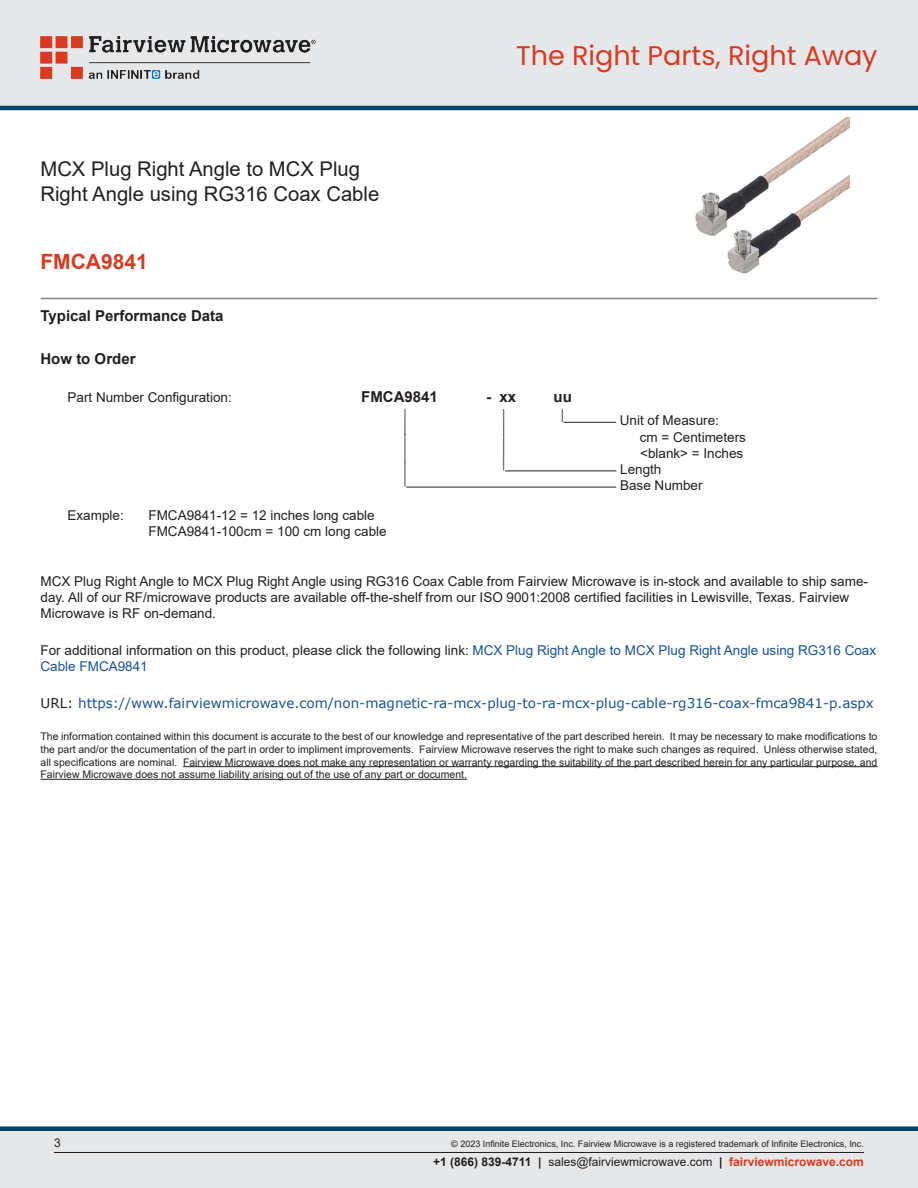
<style>
.page{position:relative;width:918px;height:1188px;background:#fff}
.page>*{position:absolute;margin:0;border:0;box-sizing:border-box;transform-origin:0 0}
.Specs_Para{font:30px "Arial";color:#231f20;scale:.33 1}
.t1{font:27px "Poppins";color:#d83a22}
.Specs_Para-2{font:26.85px "Arial";color:#231f20;scale:.37 1}
.Specs_Para-3{font:25.8px "Arial";color:#231f20;scale:.39 1}
.Branded_Part_No{font:700 21px "Arial";color:#d83a22}
.Web_Description_Para{font:20.25px/24.3px "Arial";color:#231f20}
.Head1{font:700 15px "Arial";color:#231f20}
.Specs_Para-4{font:700 15px "Arial";color:#231f20}
.Specs_Para-5{font:700 15px "Arial";color:#231f20;scale:1.04 1}
.Web_Description_Para-2{font:13.5px/16.2px "Arial";color:#231f20}
.Specs_Para-6{font:13.5px "Arial";color:#231f20}
.URL_para{font:13.5px "Verdana";color:#1a5392}
.Specs_Para-7{font:13.5px "Arial";color:#231f20;scale:.75 1}
.t2{font:12px "Arial";color:#231f20}
.Specs_Para-8{font:11.25px "Arial";color:#231f20;scale:.86 1}
.t3{font:10.5px/12.6px "Arial";color:#231f20;text-align:justify}
.Copyright_disclaimer{font:9px "Arial";color:#231f20}
.s1{color:#1a5392}
.s2{color:#231f20}
.s3{font-weight:700}
.s4{font-weight:700;color:#d83a22}
</style>
<div class="page">
<div style="left:0;top:1131px;width:918px;height:57px;background:#e6e7e9"></div>
<div style="left:0;top:1126px;width:918px;height:5px;background:#004268"></div>
<div style="left:0;top:0;width:918px;height:108px;background:#e6e7e9"></div>
<hr style="left:0;top:106px;width:918px;height:4px;background:#004268">
<img style="left:40px;top:36px;width:276px;height:42px">
<hr style="left:54px;top:1152px;width:810px;height:1px;background:#231f20">
<hr style="left:40px;top:298px;width:838px;height:1px;background:#808285">
<img style="left:695px;top:117px;width:154px;height:157px">
<hr style="left:564px;top:422px;width:52px;height:1px;background:#231f20">
<hr style="left:505px;top:470px;width:111px;height:1px;background:#231f20">
<hr style="left:406px;top:487px;width:210px;height:1px;background:#231f20">
<hr style="left:183px;top:766px;width:694px;height:1px;background:#231f20">
<hr style="left:40px;top:779px;width:427px;height:1px;background:#231f20">
<h1 class="Web_Description_Para" style="left:40px;top:157px;width:340px">MCX Plug Right Angle to MCX Plug<br>Right Angle using RG316 Coax Cable</h1>
<p class="Branded_Part_No" style="left:40px;top:247px;width:109px">FMCA9841</p>
<h2 class="t1" style="left:516px;top:40px;width:363px">The Right Parts, Right Away</h2>
<p class="Head1" style="left:40px;top:306px;width:185px">Typical Performance Data</p>
<p class="Head1" style="left:40px;top:348px;width:97px">How to Order</p>
<p class="Specs_Para-6" style="left:68px;top:388px;width:166px">Part Number Configuration:</p>
<p class="Specs_Para-4" style="left:361px;top:387px;width:78px">FMCA9841</p>
<p class="Specs_Para-5" style="left:486px;top:387px;width:31px">- xx</p>
<p class="Specs_Para-4" style="left:554px;top:387px;width:20px">uu</p>
<p class="Specs_Para-7" style="left:404px;top:405px;width:5px">|</p>
<p class="Specs_Para-7" style="left:503px;top:405px;width:5px">|</p>
<p class="Specs_Para-7" style="left:561px;top:405px;width:5px">|</p>
<p class="Specs_Para-6" style="left:620px;top:411px;width:101px">Unit of Measure:</p>
<p class="Specs_Para-7" style="left:404px;top:418px;width:5px">|</p>
<p class="Specs_Para-7" style="left:503px;top:418px;width:5px">|</p>
<p class="Specs_Para-6" style="left:640px;top:428px;width:108px">cm = Centimeters</p>
<p class="Specs_Para" style="left:404px;top:425px;width:9px">|</p>
<p class="Specs_Para-2" style="left:503px;top:426px;width:9px">|</p>
<p class="Specs_Para-6" style="left:640px;top:444px;width:105px">&lt;blank&gt; = Inches</p>
<p class="Specs_Para-8" style="left:503px;top:457px;width:4px">|</p>
<p class="Specs_Para-6" style="left:620px;top:460px;width:43px">Length</p>
<p class="Specs_Para-3" style="left:404px;top:454px;width:8px">|</p>
<p class="Specs_Para-6" style="left:620px;top:476px;width:84px">Base Number</p>
<p class="Specs_Para-6" style="left:68px;top:506px;width:58px">Example:</p>
<p class="Specs_Para-6" style="left:148px;top:506px;width:228px">FMCA9841-12 = 12 inches long cable</p>
<p class="Specs_Para-6" style="left:148px;top:522px;width:240px">FMCA9841-100cm = 100 cm long cable</p>
<h1 class="Web_Description_Para-2" style="left:40px;top:573px;width:829px">MCX Plug Right Angle to MCX Plug Right Angle using RG316 Coax Cable from Fairview Microwave is in-stock and available to ship same&shy;day. All of our RF/microwave products are available off-the-shelf from our ISO 9001:2008 certified facilities in Lewisville, Texas. Fairview<br>Microwave is RF on-demand.</h1>
<h1 class="Web_Description_Para-2" style="left:40px;top:642px;width:837px">For additional information on this product, please click the following link: <span class="s1">MCX Plug Right Angle to MCX Plug Right Angle using RG316 Coax<br>Cable FMCA9841</span></h1>
<p class="URL_para" style="left:40px;top:693px;width:835px"><span class="s2">URL:</span> https://www.fairviewmicrowave.com/non-magnetic-ra-mcx-plug-to-ra-mcx-plug-cable-rg316-coax-fmca9841-p.aspx</p>
<p class="t3" style="left:40px;top:730px;width:838px">The information contained within this document is accurate to the best of our knowledge and representative of the part described herein. It may be necessary to make modifications to the part and/or the documentation of the part in order to impliment improvements. Fairview Microwave reserves the right to make such changes as required. Unless otherwise stated, all specifications are nominal. Fairview Microwave does not make any representation or warranty regarding the suitability of the part described herein for any particular purpose, and Fairview Microwave does not assume liability arising out of the use of any part or document.</p>
<p class="t2" style="left:54px;top:1135px;width:8px">3</p>
<p class="Copyright_disclaimer" style="left:451px;top:1138px;width:414px">© 2023 Infinite Electronics, Inc. Fairview Microwave is a registered trademark of Infinite Electronics, Inc.</p>
<p class="t2" style="left:433px;top:1153px;width:432px"><span class="s3">+1 (866) 839-4711 |</span> sales@fairviewmicrowave.com <span class="s3">|</span> <span class="s4">fairviewmicrowave.com</span></p>
</div>
